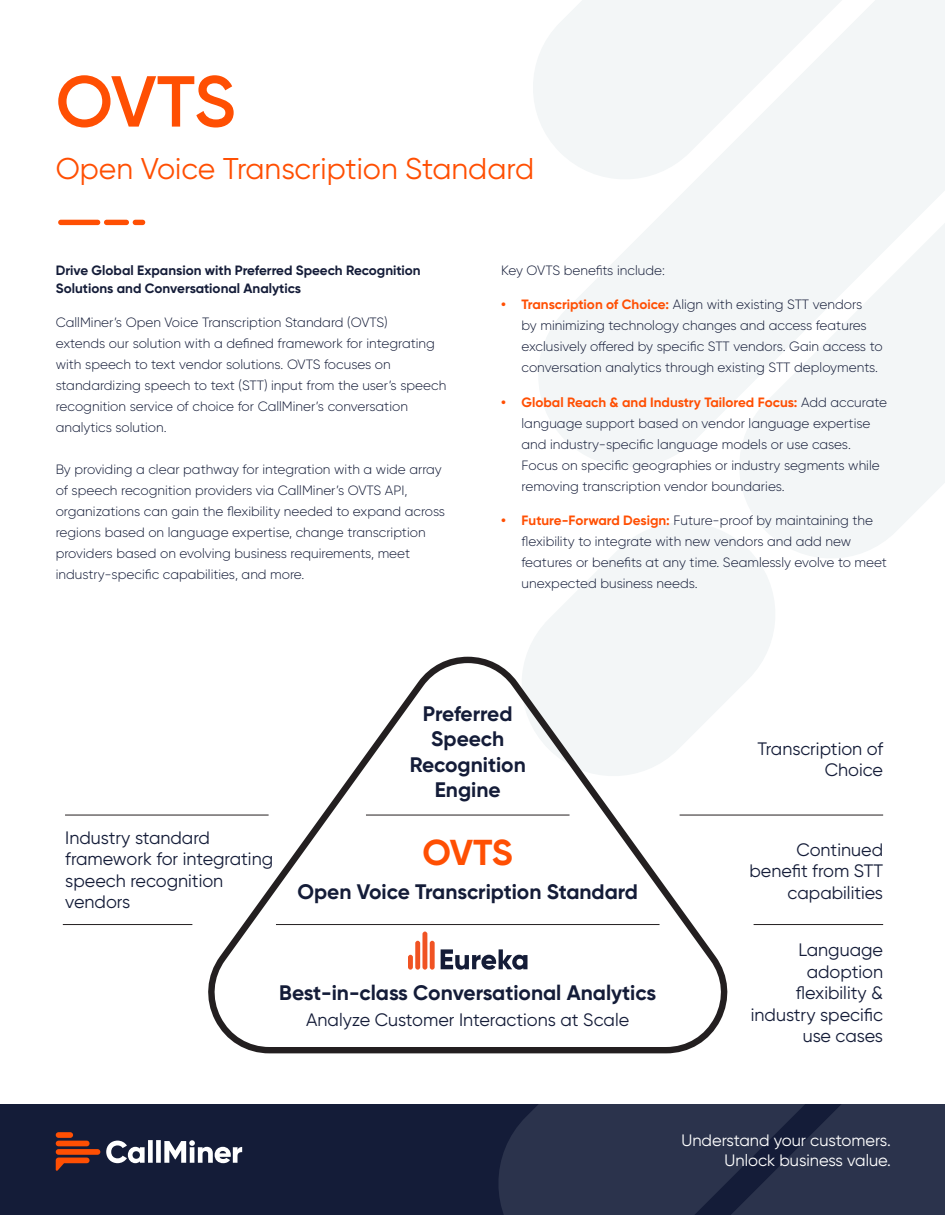
<style>
.page{position:relative;width:945px;height:1215px;background:#fff}
.page>*{position:absolute;margin:0;border:0;box-sizing:border-box;transform-origin:0 0}
.t1{font:600 72px "Gilroy";color:#ff4f03}
.t2{font:700 36px "Gilroy";color:#ff4f03}
.t3{font:30px "Gilroy";color:#ff4f03}
.t4{font:700 21px/25.2px "Gilroy";color:#141c38;text-align:center}
.t5{font:18px/21.6px "Gilroy";color:#141c38;text-align:right}
.t6{font:16.5px "Gilroy";color:#fff}
.t7{font:300 13.5px/21px "Gilroy";color:#141c38}
.t8{font:700 13.5px/18px "Gilroy";color:#141c38}
.s1{font-weight:700;color:#ff4f03}
.s2{font-weight:700;color:#ff5003}
</style>
<div class="page">
<svg style="left:526px;top:0;width:419px;height:699px"></svg>
<div style="left:0;top:1104px;width:945px;height:111px;background:#141c38"></div>
<svg style="left:498px;top:1104px;width:447px;height:111px;fill:#2b334c"></svg>
<svg style="left:56px;top:1132px;width:44px;height:39px"></svg>
<svg style="left:106px;top:1140px;width:136px;height:23px"></svg>
<svg style="left:58px;top:220px;width:87px;height:5px"></svg>
<svg style="left:208px;top:657px;width:520px;height:396px"></svg>
<hr style="left:366px;top:815px;width:204px;height:1px;background:#231f20">
<hr style="left:680px;top:815px;width:203px;height:1px;background:#231f20">
<hr style="left:65px;top:815px;width:204px;height:1px;background:#231f20">
<hr style="left:276px;top:924px;width:384px;height:1px;background:#231f20">
<hr style="left:754px;top:924px;width:129px;height:1px;background:#231f20">
<hr style="left:63px;top:924px;width:129px;height:1px;background:#231f20">
<svg style="left:441px;top:949px;width:86px;height:21px"></svg>
<svg style="left:408px;top:932px;width:27px;height:38px"></svg>
<p class="t1" style="left:56px;top:57px;width:182px">OVTS</p>
<p class="t3" style="left:56px;top:151px;width:480px">Open Voice Transcription Standard</p>
<p class="t8" style="left:56px;top:261px;width:366px">Drive Global Expansion with Preferred Speech Recognition<br>Solutions and Conversational Analytics</p>
<p class="t7" style="left:56px;top:312px;width:392px">CallMiner’s Open Voice Transcription Standard (OVTS)<br>extends our solution with a defined framework for integrating with speech to text vendor solutions. OVTS focuses on standardizing speech to text (STT) input from the user’s speech recognition service of choice for CallMiner’s conversation analytics solution.</p>
<p class="t7" style="left:56px;top:459px;width:391px">By providing a clear pathway for integration with a wide array of speech recognition providers via CallMiner’s OVTS API, organizations can gain the flexibility needed to expand across regions based on language expertise, change transcription providers based on evolving business requirements, meet industry-specific capabilities, and more.</p>
<p class="t7" style="left:501px;top:259px;width:165px">Key OVTS benefits include:</p>
<p class="t7" style="left:522px;top:294px;width:363px;text-indent:-20px"><span class="s1">• Transcription of Choice</span><span class="s2">:</span> Align with existing STT vendors<br>by minimizing technology changes and access features exclusively offered by specific STT vendors. Gain access to conversation analytics through existing STT deployments.</p>
<p class="t7" style="left:522px;top:391px;width:367px;text-indent:-20px"><span class="s1">• Global Reach &amp; and Industry Tailored Focus:</span> Add accurate language support based on vendor language expertise and industry-specific language models or use cases.<br>Focus on specific geographies or industry segments while removing transcription vendor boundaries.</p>
<p class="t7" style="left:522px;top:510px;width:367px;text-indent:-20px"><span class="s1">• Future-Forward Design:</span> Future-proof by maintaining the flexibility to integrate with new vendors and add new features or benefits at any time. Seamlessly evolve to meet unexpected business needs.</p>
<p class="t5" style="left:65px;top:826px;width:209px;text-align:left">Industry standard framework for integrating speech recognition vendors</p>
<p class="t4" style="left:410px;top:701px;width:118px">Preferred<br>Speech<br>Recognition<br>Engine</p>
<p class="t2" style="left:423px;top:830px;width:92px">OVTS</p>
<p class="t4" style="left:297px;top:879px;width:342px">Open Voice Transcription Standard</p>
<p class="t4" style="left:279px;top:980px;width:379px">Best-in-class Conversational Analytics</p>
<p class="t5" style="left:306px;top:1009px;width:325px">Analyze Customer Interactions at Scale</p>
<p class="t5" style="left:757px;top:737px;width:127px">Transcription of<br>Choice</p>
<p class="t5" style="left:749px;top:838px;width:135px">Continued benefit from STT capabilities</p>
<p class="t5" style="left:751px;top:939px;width:134px">Language adoption flexibility &amp; industry specific use cases</p>
<p class="t6" style="left:681px;top:1131px;width:211px">Understand your customers.</p>
<p class="t6" style="left:725px;top:1150px;width:168px">Unlock business value.</p>
</div>
